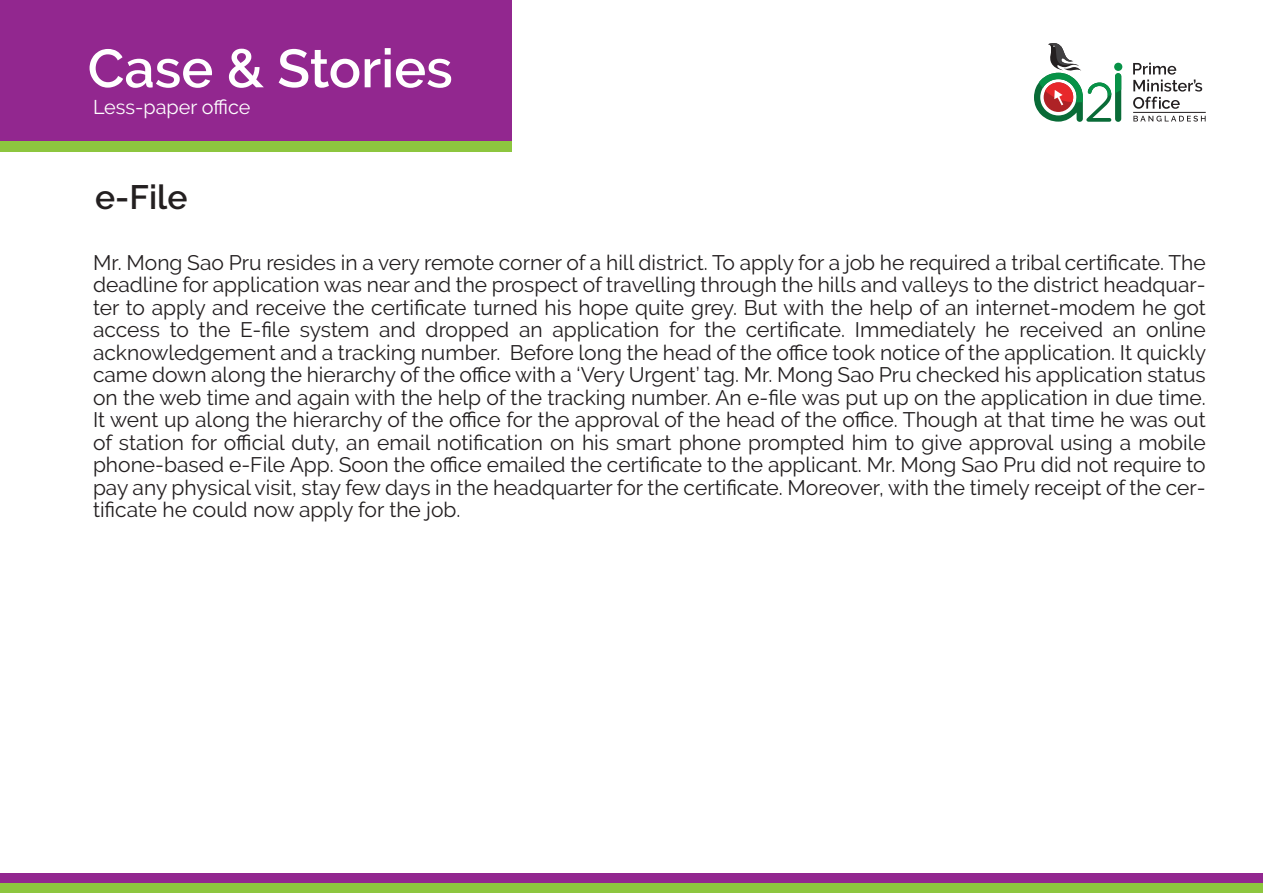
<style>
.page{position:relative;width:1263px;height:893px;background:#fff}
.page>*{position:absolute;margin:0;border:0;box-sizing:border-box;transform-origin:0 0}
.t1{font:600 53.7px "Raleway";color:#fff}
.t2{font:600 33.75px "Raleway";color:#231f20}
.t3{font:21px/22.5px "Raleway";color:#231f20;text-align:justify}
.t4{font:19.8px "Raleway";color:#fff}
</style>
<div class="page">
<div style="left:0;top:0;width:511px;height:141px;background:#92278f"></div>
<svg style="left:1133px;top:116px;width:72px;height:6px"></svg>
<svg style="left:1034px;top:43px;width:88px;height:79px"></svg>
<hr style="left:1133px;top:112px;width:73px;height:1px;background:#231f20">
<svg style="left:1133px;top:63px;width:69px;height:46px"></svg>
<div style="left:0;top:141px;width:511px;height:11px;background:#8dc63f"></div>
<div style="left:0;top:874px;width:1263px;height:9px;background:#92278f"></div>
<div style="left:0;top:883px;width:1263px;height:10px;background:#8dc63f"></div>
<h1 class="t1" style="left:88px;top:38px;width:367px">Case &amp; Stories</h1>
<p class="t4" style="left:93px;top:96px;width:159px">Less-paper office</p>
<h2 class="t2" style="left:95px;top:178px;width:94px">e-File</h2>
<p class="t3" style="left:93px;top:251px;width:1115px">Mr. Mong Sao Pru resides in a very remote corner of a hill district. To apply for a job he required a tribal certificate. The deadline for application was near and the prospect of travelling through the hills and valleys to the district headquar&shy;ter to apply and receive the certificate turned his hope quite grey. But with the help of an internet-modem he got access to the E-file system and dropped an application for the certificate. Immediately he received an online acknowledgement and a tracking number. Before long the head of the office took notice of the application. It quickly came down along the hierarchy of the office with a ‘Very Urgent’ tag. Mr. Mong Sao Pru checked his application status on the web time and again with the help of the tracking number. An e-file was put up on the application in due time.<br>It went up along the hierarchy of the office for the approval of the head of the office. Though at that time he was out of station for official duty, an email notification on his smart phone prompted him to give approval using a mobile phone-based e-File App. Soon the office emailed the certificate to the applicant. Mr. Mong Sao Pru did not require to pay any physical visit, stay few days in the headquarter for the certificate. Moreover, with the timely receipt of the cer&shy;tificate he could now apply for the job.</p>
</div>
